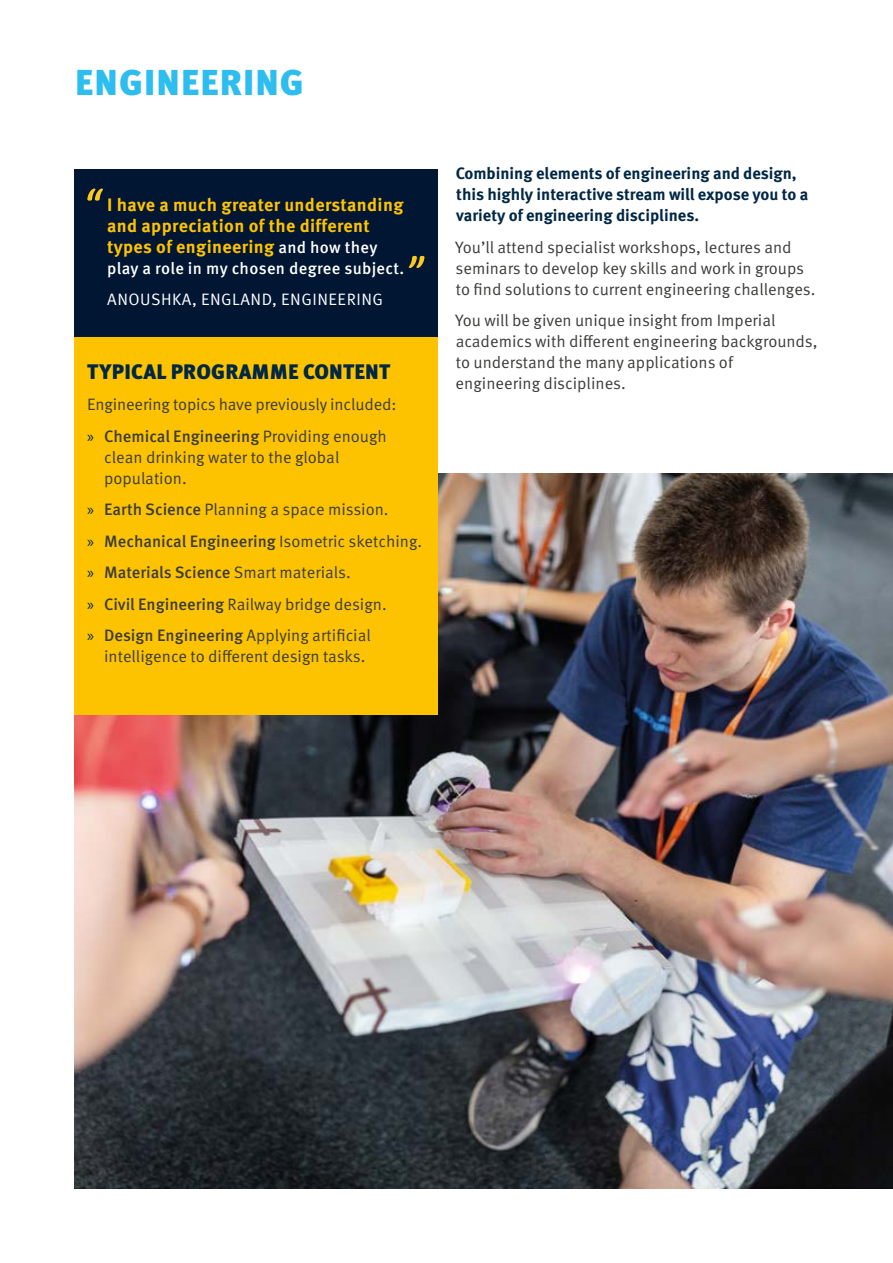
<style>
.page{position:relative;width:893px;height:1263px;background:#fff}
.page>*{position:absolute;margin:0;border:0;box-sizing:border-box;transform-origin:0 0}
.H2_Page_head{font:900 36px "Meta OT";letter-spacing:.03em;color:#2ebdef}
.H3_Xhead_L1{font:900 21px "Meta OT";letter-spacing:.01em;color:#002745}
.t1{font:700 18px/21px "Meta OT";letter-spacing:.02em;color:#fdc300}
.Body_text{font:16.5px/21px "Meta OT Norm";color:#3c3c3b}
.Intro_para{font:700 16.5px/21px "Meta OT";color:#002745}
.t2{font:500 16.5px "Meta OT";color:#3c3c3b}
.t3{font:500 16.5px "Meta OT";letter-spacing:.015em;color:#fff}
.Quote_person{font:16.5px "Meta OT Norm";letter-spacing:.03em;color:#fff}
.s1{font-weight:500;font-size:16.5px;color:#fff}
.s2{font-family:"Myriad Pro";color:#002745}
.s3{font-family:"Meta OT";font-weight:500}
.s4{font-family:"Myriad Pro";font-weight:400;color:#002745}
.s5{font-family:"Meta OT Norm";font-weight:400}
</style>
<div class="page">
<img style="left:74px;top:473px;width:819px;height:715px">
<div style="left:74px;top:169px;width:363px;height:169px;background:#001633"></div>
<svg style="left:87px;top:189px;width:16px;height:12px"></svg>
<svg style="left:409px;top:256px;width:15px;height:12px"></svg>
<div style="left:74px;top:337px;width:363px;height:378px;background:#fdc300"></div>
<h2 class="H2_Page_head" style="left:75px;top:61px;width:230px">ENGINEERING</h2>
<p class="t1" style="left:107px;top:194px;width:298px">I have a much greater understanding and appreciation of the different types of engineering <span class="s1">and how they</span></p>
<p class="t3" style="left:107px;top:258px;width:299px">play a role in my chosen degree subject.</p>
<p class="Quote_person" style="left:107px;top:290px;width:277px">ANOUSHKA, ENGLAND, ENGINEERING</p>
<p class="H3_Xhead_L1" style="left:87px;top:359px;width:304px">TYPICAL PROGRAMME CONTENT</p>
<p class="Body_text" style="left:87px;top:394px;width:311px">Engineering topics have previously included:</p>
<p class="Body_text" style="left:104px;top:426px;width:284px;text-indent:-17px"><span class="s2">»</span> <span class="s3">Chemical Engineering</span> Providing enough clean drinking water to the global population.</p>
<p class="Body_text" style="left:87px;top:499px;width:303px"><span class="s2">»</span> <span class="s3">Earth Science</span> Planning a space mission.</p>
<p class="t2" style="left:87px;top:531px;width:336px"><span class="s4">»</span> Mechanical Engineering <span class="s5">Isometric sketching.</span></p>
<p class="t2" style="left:87px;top:562px;width:265px"><span class="s4">»</span> Materials Science <span class="s5">Smart materials.</span></p>
<p class="Body_text" style="left:87px;top:594px;width:301px"><span class="s2">»</span> <span class="s3">Civil Engineering</span> Railway bridge design.</p>
<p class="Body_text" style="left:104px;top:625px;width:268px;text-indent:-17px"><span class="s2">»</span> <span class="s3">Design Engineering</span> Applying artificial intelligence to different design tasks.</p>
<p class="Intro_para" style="left:456px;top:163px;width:354px">Combining elements of engineering and design, this highly interactive stream will expose you to a variety of engineering disciplines.</p>
<p class="Body_text" style="left:455px;top:237px;width:362px">You’ll attend specialist workshops, lectures and seminars to develop key skills and work in groups to find solutions to current engineering challenges.</p>
<p class="Body_text" style="left:455px;top:310px;width:364px">You will be given unique insight from Imperial academics with different engineering backgrounds, to understand the many applications of engineering disciplines.</p>
</div>
